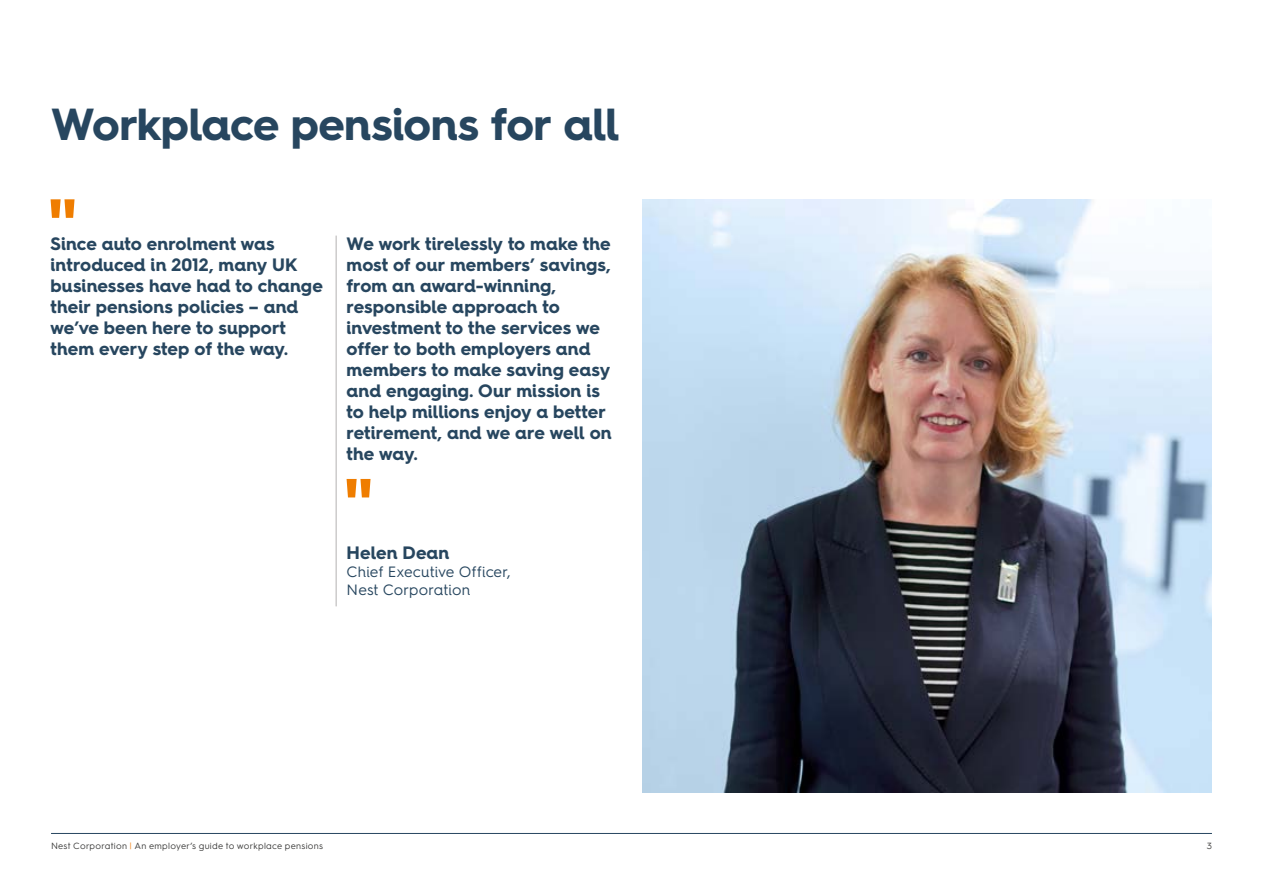
<style>
.page{position:relative;width:1263px;height:893px;background:#fff}
.page>*{position:absolute;margin:0;border:0;box-sizing:border-box;transform-origin:0 0}
.t1{font:700 45px "Hurme Geometric Sans 4";letter-spacing:-.01em;color:#27465f}
.t2{font:700 18px/21px "Hurme Geometric Sans 4";color:#27465f}
.t3{font:15px/18px "Hurme Geometric Sans 4";letter-spacing:.005em;color:#27465f}
.t4{font:9px "Hurme Geometric Sans 3";letter-spacing:.03em;color:#3c3c3b}
.s1{color:#f28a25}
</style>
<div class="page">
<hr style="left:336px;top:236px;width:1px;height:370px;background:#b3b2b2">
<hr style="left:51px;top:833px;width:1161px;height:1px;background:#27465f">
<img style="left:642px;top:199px;width:570px;height:593px">
<svg style="left:51px;top:199px;width:24px;height:19px"></svg>
<svg style="left:347px;top:479px;width:23px;height:18px"></svg>
<h1 class="t1" style="left:51px;top:93px;width:570px">Workplace pensions for all</h1>
<p class="t2" style="left:51px;top:232px;width:274px">Since auto enrolment was introduced in 2012, many UK businesses have had to change their pensions policies – and we’ve been here to support them every step of the way.</p>
<p class="t2" style="left:347px;top:233px;width:267px">We work tirelessly to make the most of our members’ savings, from an award-winning, responsible approach to investment to the services we offer to both employers and members to make saving easy and engaging. Our mission is to help millions enjoy a better retirement, and we are well on the way.</p>
<p class="t2" style="left:347px;top:542px;width:104px">Helen Dean</p>
<p class="t3" style="left:347px;top:562px;width:166px">Chief Executive Officer,<br>Nest Corporation</p>
<p class="t4" style="left:51px;top:840px;width:274px">Nest Corporation <span class="s1">|</span> An employer’s guide to workplace pensions</p>
<p class="t4" style="left:1207px;top:840px;width:7px">3</p>
</div>
